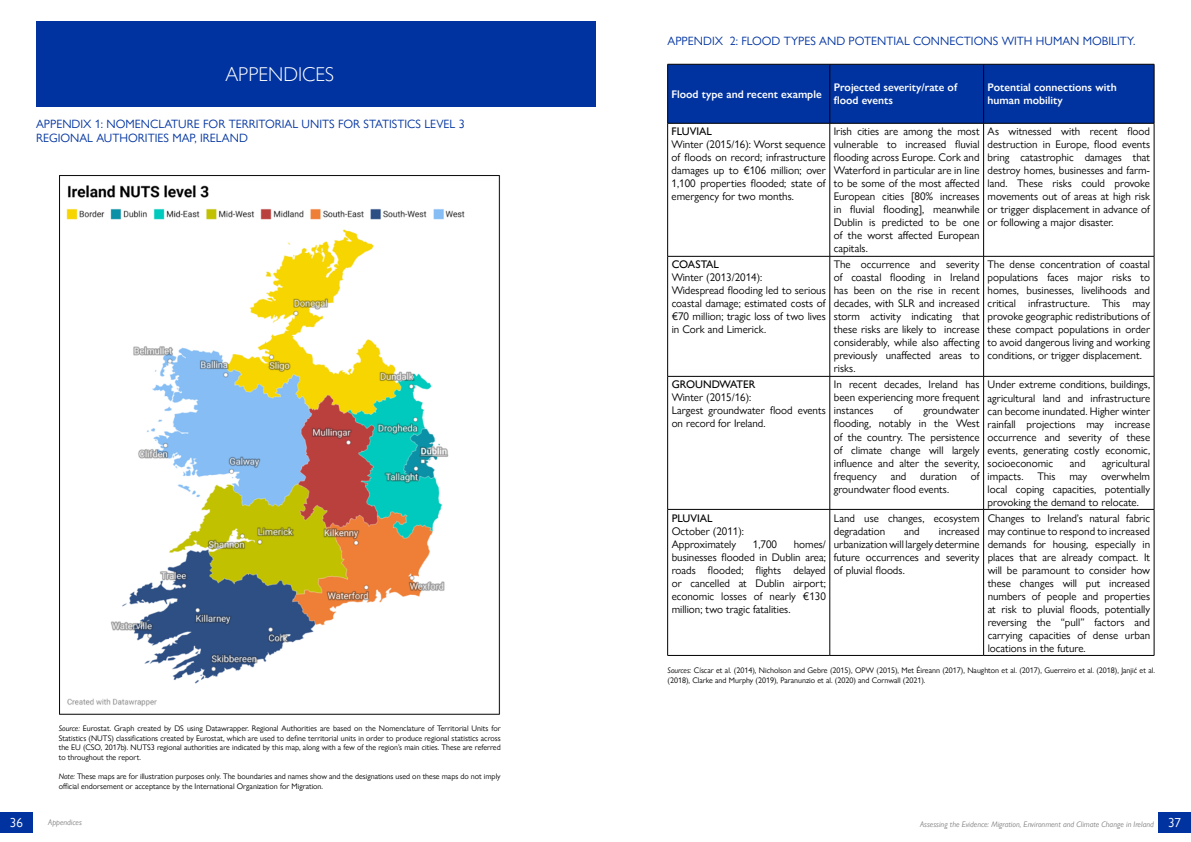
<style>
.page{position:relative;width:1191px;height:842px;background:#fff}
.page>*{position:absolute;margin:0;border:0;box-sizing:border-box;transform-origin:0 0}
.t1{font:300 20px "Gill Sans Nova";color:#fff}
.t2{font:13px "Gill Sans Nova";color:#fff}
.t3{font:12px/14px "Gill Sans Nova";color:#0033a0}
.t4{font:11px/13px "Gill Sans Nova";color:#000;text-align:justify}
.t5{font:600 11px/13px "Gill Sans Nova";color:#fff}
.t6{font:500 11px "Gill Sans Nova";color:#000}
.t7{font:8px/9.6px "Gill Sans Nova";color:#000}
.t8{font:italic 8px "Gill Sans Nova";color:#808080}
.s1{font-style:italic}
.s2{font-style:normal;font-size:13px;color:#fff}
</style>
<div class="page">
<div style="left:0;top:812px;width:33px;height:21px;background:#0033a0"></div>
<div style="left:1158px;top:812px;width:33px;height:21px;background:#0033a0"></div>
<div style="left:36px;top:21px;width:559px;height:86px;background:#0033a0"></div>
<img style="left:59px;top:175px;width:441px;height:540px">
<div style="left:668px;top:65px;width:486px;height:58px;background:#0033a0"></div>
<hr style="left:667px;top:123px;width:1px;height:133px;background:#000">
<hr style="left:829px;top:123px;width:1px;height:133px;background:#000">
<hr style="left:983px;top:123px;width:1px;height:133px;background:#000">
<hr style="left:1154px;top:123px;width:1px;height:133px;background:#000">
<hr style="left:667px;top:256px;width:162px;height:1px;background:#000">
<hr style="left:667px;top:256px;width:1px;height:120px;background:#000">
<hr style="left:829px;top:256px;width:154px;height:1px;background:#000">
<hr style="left:829px;top:256px;width:1px;height:120px;background:#000">
<hr style="left:983px;top:256px;width:171px;height:1px;background:#000">
<hr style="left:983px;top:256px;width:1px;height:120px;background:#000">
<hr style="left:1154px;top:256px;width:1px;height:120px;background:#000">
<hr style="left:667px;top:376px;width:162px;height:1px;background:#000">
<hr style="left:667px;top:376px;width:1px;height:133px;background:#000">
<hr style="left:829px;top:376px;width:154px;height:1px;background:#000">
<hr style="left:829px;top:376px;width:1px;height:133px;background:#000">
<hr style="left:983px;top:376px;width:171px;height:1px;background:#000">
<hr style="left:983px;top:376px;width:1px;height:133px;background:#000">
<hr style="left:1154px;top:376px;width:1px;height:133px;background:#000">
<hr style="left:667px;top:509px;width:162px;height:1px;background:#000">
<hr style="left:667px;top:509px;width:1px;height:146px;background:#000">
<hr style="left:829px;top:509px;width:154px;height:1px;background:#000">
<hr style="left:829px;top:509px;width:1px;height:146px;background:#000">
<hr style="left:983px;top:509px;width:171px;height:1px;background:#000">
<hr style="left:983px;top:509px;width:1px;height:146px;background:#000">
<hr style="left:1154px;top:509px;width:1px;height:146px;background:#000">
<hr style="left:667px;top:655px;width:162px;height:1px;background:#000">
<hr style="left:829px;top:655px;width:154px;height:1px;background:#000">
<hr style="left:983px;top:655px;width:171px;height:1px;background:#000">
<hr style="left:667px;top:64px;width:162px;height:1px;background:#000">
<hr style="left:667px;top:64px;width:1px;height:59px;background:#000">
<hr style="left:829px;top:64px;width:154px;height:1px;background:#000">
<hr style="left:829px;top:64px;width:1px;height:59px;background:#000">
<hr style="left:983px;top:64px;width:171px;height:1px;background:#000">
<hr style="left:983px;top:64px;width:1px;height:59px;background:#000">
<hr style="left:1154px;top:64px;width:1px;height:59px;background:#000">
<hr style="left:667px;top:123px;width:162px;height:1px;background:#000">
<hr style="left:829px;top:123px;width:154px;height:1px;background:#000">
<hr style="left:983px;top:123px;width:171px;height:1px;background:#000">
<h1 class="t1" style="left:225px;top:62px;width:110px">APPENDICES</h1>
<p class="t3" style="left:36px;top:117px;width:430px">APPENDIX 1: NOMENCLATURE FOR TERRITORIAL UNITS FOR STATISTICS LEVEL 3<br>REGIONAL AUTHORITIES MAP, IRELAND</p>
<p class="t7" style="left:59px;top:723px;width:443px;text-align:justify"><span class="s1">Source:</span> Eurostat. Graph created by DS using Datawrapper. Regional Authorities are based on the Nomenclature of Territorial Units for Statistics (NUTS) classifications created by Eurostat, which are used to define territorial units in order to produce regional statistics across the EU (CSO, 2017b). NUTS3 regional authorities are indicated by this map, along with a few of the region’s main cities. These are referred to throughout the report.</p>
<p class="t7" style="left:59px;top:771px;width:443px"><span class="s1">Note:</span> These maps are for illustration purposes only. The boundaries and names show and the designations used on these maps do not imply official endorsement or acceptance by the International Organization for Migration.</p>
<p class="t3" style="left:667px;top:34px;width:469px">APPENDIX 2: FLOOD TYPES AND POTENTIAL CONNECTIONS WITH HUMAN MOBILITY.</p>
<p class="t5" style="left:671px;top:87px;width:152px">Flood type and recent example</p>
<p class="t5" style="left:833px;top:81px;width:125px">Projected severity/rate of flood events</p>
<p class="t5" style="left:987px;top:81px;width:131px">Potential connections with human mobility</p>
<p class="t6" style="left:671px;top:125px;width:42px">FLUVIAL</p>
<p class="t4" style="left:671px;top:138px;width:156px">Winter (2015/16): Worst sequence of floods on record; infrastructure damages up to €106 million; over 1,100 properties flooded; state of emergency for two months.</p>
<p class="t4" style="left:834px;top:125px;width:147px">Irish cities are among the most vulnerable to increased fluvial flooding across Europe. Cork and Waterford in particular are in line to be some of the most affected European cities [80% increases in fluvial flooding], meanwhile Dublin is predicted to be one of the worst affected European capitals.</p>
<p class="t4" style="left:987px;top:125px;width:164px">As witnessed with recent flood destruction in Europe, flood events bring catastrophic damages that destroy homes, businesses and farm&shy;land. These risks could provoke movements out of areas at high risk or trigger displacement in advance of or following a major disaster.</p>
<p class="t6" style="left:671px;top:258px;width:49px">COASTAL</p>
<p class="t4" style="left:671px;top:271px;width:156px;text-align:left">Winter (2013/2014):<br>Widespread flooding led to serious coastal damage; estimated costs of €70 million; tragic loss of two lives in Cork and Limerick.</p>
<p class="t4" style="left:834px;top:258px;width:147px">The occurrence and severity of coastal flooding in Ireland has been on the rise in recent decades, with SLR and increased storm activity indicating that these risks are likely to increase considerably, while also affecting previously unaffected areas to risks.</p>
<p class="t4" style="left:987px;top:258px;width:164px">The dense concentration of coastal populations faces major risks to homes, businesses, livelihoods and critical infrastructure. This may provoke geographic redistributions of these compact populations in order to avoid dangerous living and working conditions, or trigger displacement.</p>
<p class="t6" style="left:671px;top:378px;width:85px">GROUNDWATER</p>
<p class="t4" style="left:671px;top:391px;width:156px;text-align:left">Winter (2015/16):<br>Largest groundwater flood events on record for Ireland.</p>
<p class="t4" style="left:987px;top:378px;width:164px">Under extreme conditions, buildings, agricultural land and infrastructure can become inundated. Higher winter rainfall projections may increase occurrence and severity of these events, generating costly economic, socioeconomic</p>
<p class="t4" style="left:834px;top:378px;width:147px">In recent decades, Ireland has been experiencing more frequent instances</p>
<p class="t4" style="left:894px;top:404px;width:10px">of</p>
<p class="t4" style="left:834px;top:404px;width:147px;text-indent:90px">groundwater flooding, notably in the West of the country. The persistence of climate change will largely influence and alter the severity, frequency</p>
<p class="t4" style="left:1069px;top:456px;width:17px">and</p>
<p class="t4" style="left:1102px;top:456px;width:49px">agricultural</p>
<p class="t4" style="left:890px;top:469px;width:17px">and</p>
<p class="t4" style="left:920px;top:469px;width:38px">duration</p>
<p class="t4" style="left:970px;top:469px;width:10px">of</p>
<p class="t4" style="left:834px;top:482px;width:117px">groundwater flood events.</p>
<p class="t4" style="left:987px;top:469px;width:37px">impacts.</p>
<p class="t4" style="left:1037px;top:469px;width:20px">This</p>
<p class="t4" style="left:1069px;top:469px;width:19px">may</p>
<p class="t4" style="left:987px;top:469px;width:164px;text-indent:113px">overwhelm local coping capacities, potentially provoking the demand to relocate.</p>
<p class="t4" style="left:987px;top:511px;width:164px">Changes to Ireland’s natural fabric may continue to respond to increased demands for housing, especially in places that are already compact. It will be paramount to consider how these changes will put increased numbers of people and properties at risk to pluvial floods, potentially reversing the “pull” factors and carrying capacities of dense urban locations in the future.</p>
<p class="t7" style="left:667px;top:666px;width:489px"><span class="s1">Sources:</span> Císcar et al. (2014), Nicholson and Gebre (2015), OPW (2015), Met Éireann (2017), Naughton et al. (2017), Guerreiro et al. (2018), Janjić et al. (2018), Clarke and Murphy (2019), Paranunzio et al. (2020) and Cornwall (2021).</p>
<p class="t6" style="left:671px;top:511px;width:42px">PLUVIAL</p>
<p class="t4" style="left:671px;top:524px;width:74px">October (2011):<br>Approximately</p>
<p class="t4" style="left:834px;top:511px;width:147px">Land use changes, ecosystem degradation</p>
<p class="t4" style="left:834px;top:524px;width:147px;text-indent:105px">increased urbanization will largely determine future occurrences and severity of pluvial floods.</p>
<p class="t4" style="left:904px;top:524px;width:17px">and</p>
<p class="t4" style="left:671px;top:537px;width:156px;text-indent:122px">homes/ businesses flooded in Dublin area; roads flooded; flights delayed or cancelled at Dublin airport; economic losses of nearly €130 million; two tragic fatalities.</p>
<p class="t4" style="left:753px;top:537px;width:26px">1,700</p>
<p class="t2" style="left:10px;top:815px;width:14px">36</p>
<p class="t8" style="left:920px;top:819px;width:262px">Assessing the Evidence: Migration, Environment and Climate Change in Ireland <span class="s2">37</span></p>
<p class="t8" style="left:48px;top:818px;width:35px">Appendices</p>
</div>
